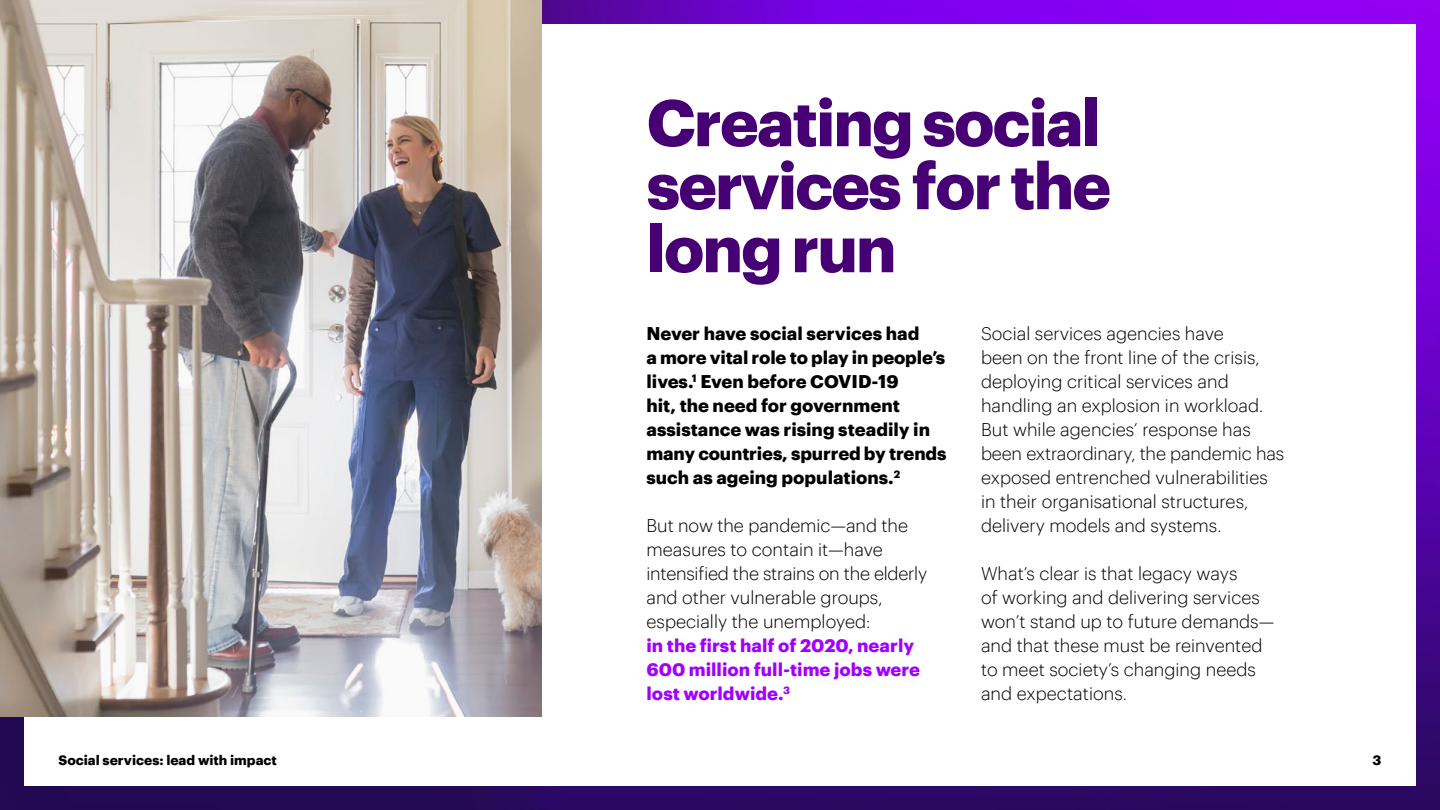
<style>
.page{position:relative;width:1440px;height:810px;background:#fff}
.page>*{position:absolute;margin:0;border:0;box-sizing:border-box;transform-origin:0 0}
.t1{font:700 64.5px/63px "Graphik";letter-spacing:-.035em;color:#460073}
.t2{font:300 18px/24px "Graphik";color:#000}
.t3{font:700 18px/24px "Graphik";color:#000}
.t4{font:700 18px/24px "Graphik";color:#a100ff}
.t5{font:700 13.5px "Graphik";color:#000}
</style>
<div class="page">
<img style="left:0;top:0;width:1440px;height:810px">
<div style="left:24px;top:24px;width:1392px;height:762px;background:#fff"></div>
<img style="left:0;top:0;width:542px;height:717px">
<h1 class="t1" style="left:646px;top:86px;width:466px">Creating social services for the long run</h1>
<p class="t3" style="left:646px;top:320px;width:301px">Never have social services had<br>a more vital role to play in people’s lives.<sup>1</sup> Even before COVID-19<br>hit, the need for government assistance was rising steadily in many countries, spurred by trends such as ageing populations.<sup>2</sup></p>
<p class="t2" style="left:646px;top:512px;width:282px">But now the pandemic—and the measures to contain it—have intensified the strains on the elderly and other vulnerable groups, especially the unemployed:</p>
<p class="t4" style="left:646px;top:632px;width:275px">in the first half of 2020, nearly<br>600 million full-time jobs were lost worldwide.<sup>3</sup></p>
<p class="t2" style="left:981px;top:320px;width:305px">Social services agencies have<br>been on the front line of the crisis, deploying critical services and handling an explosion in workload.<br>But while agencies’ response has been extraordinary, the pandemic has exposed entrenched vulnerabilities in their organisational structures, delivery models and systems.</p>
<p class="t2" style="left:981px;top:560px;width:295px">What’s clear is that legacy ways<br>of working and delivering services won’t stand up to future demands— and that these must be reinvented to meet society’s changing needs and expectations.</p>
<p class="t5" style="left:58px;top:750px;width:220px">Social services: lead with impact</p>
<p class="t5" style="left:1373px;top:750px;width:10px">3</p>
</div>
